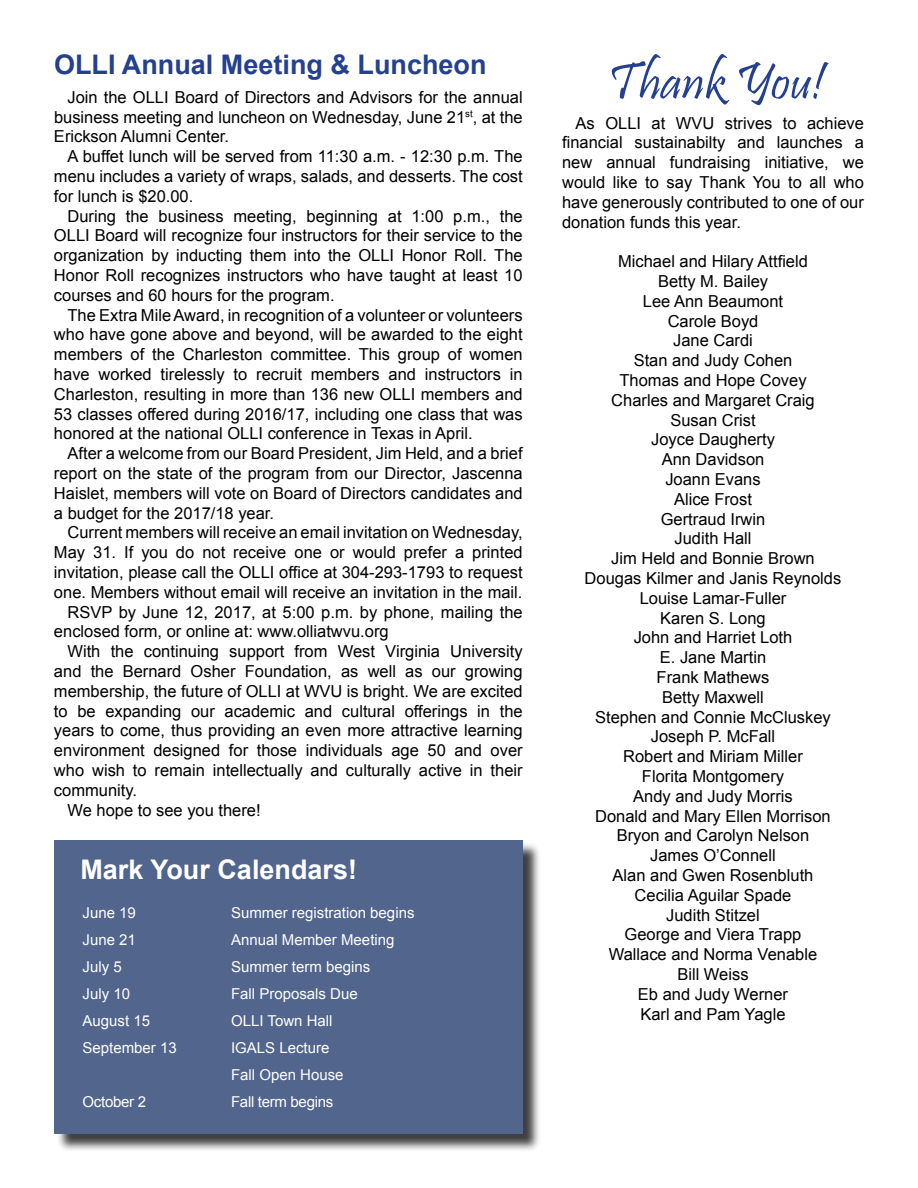
<style>
.page{position:relative;width:918px;height:1188px;background:#fff}
.page>*{position:absolute;margin:0;border:0;box-sizing:border-box;transform-origin:0 0}
.t1{font:54px "Pristina";color:#25408f}
.t2{font:700 27px "Arial";color:#25408f}
.t3{font:700 27px "Arial";color:#fff}
.t4{font:16.5px/19.8px "Arial";color:#000;text-align:justify}
.t5{font:15px/27px "Arial";color:#fff}
.t6{font:15px "Arial";letter-spacing:-.02em;color:#fff}
</style>
<div class="page">
<div style="left:56px;top:843px;width:486px;height:310px;background:#000;opacity:.75"></div>
<div style="left:54px;top:840px;width:469px;height:294px;background:#51658d"></div>
<h2 class="t2" style="left:54px;top:46px;width:434px">OLLI Annual Meeting &amp; Luncheon</h2>
<p class="t4" style="left:54px;top:87px;width:470px;text-indent:14px">Join the OLLI Board of Directors and Advisors for the annual business meeting and luncheon on Wednesday, June 21<sup>st</sup>, at the Erickson Alumni Center.</p>
<p class="t4" style="left:54px;top:147px;width:470px;text-indent:13px">A buffet lunch will be served from 11:30 a.m. - 12:30 p.m. The menu includes a variety of wraps, salads, and desserts. The cost for lunch is $20.00.</p>
<p class="t4" style="left:54px;top:206px;width:470px;text-indent:13px">During the business meeting, beginning at 1:00 p.m., the OLLI Board will recognize four instructors for their service to the organization by inducting them into the OLLI Honor Roll. The Honor Roll recognizes instructors who have taught at least 10 courses and 60 hours for the program.</p>
<p class="t4" style="left:54px;top:305px;width:470px;text-indent:13px">The Extra Mile Award, in recognition of a volunteer or volunteers who have gone above and beyond, will be awarded to the eight members of the Charleston committee. This group of women have worked tirelessly to recruit members and instructors in Charleston, resulting in more than 136 new OLLI members and 53 classes offered during 2016/17, including one class that was honored at the national OLLI conference in Texas in April.</p>
<p class="t4" style="left:54px;top:444px;width:470px;text-indent:13px">After a welcome from our Board President, Jim Held, and a brief report on the state of the program from our Director, Jascenna Haislet, members will vote on Board of Directors candidates and a budget for the 2017/18 year.</p>
<p class="t4" style="left:67px;top:523px;width:457px">Current members will receive an email invitation on Wednesday,</p>
<p class="t4" style="left:54px;top:543px;width:470px">May 31. If you do not receive one or would prefer a printed</p>
<p class="t4" style="left:54px;top:562px;width:470px">invitation, please call the OLLI office at 304-293-1793 to request</p>
<p class="t4" style="left:54px;top:582px;width:470px">one. Members without email will receive an invitation in the mail.</p>
<p class="t4" style="left:67px;top:602px;width:457px">RSVP by June 12, 2017, at 5:00 p.m. by phone, mailing the</p>
<p class="t4" style="left:54px;top:622px;width:336px">enclosed form, or online at: www.olliatwvu.org</p>
<p class="t4" style="left:67px;top:642px;width:457px">With the continuing support from West Virginia University</p>
<p class="t4" style="left:54px;top:661px;width:470px">and the Bernard Osher Foundation, as well as our growing</p>
<p class="t4" style="left:54px;top:681px;width:470px">membership, the future of OLLI at WVU is bright. We are excited</p>
<p class="t4" style="left:54px;top:701px;width:470px">to be expanding our academic and cultural offerings in the</p>
<p class="t4" style="left:54px;top:721px;width:470px">years to come, thus providing an even more attractive learning</p>
<p class="t4" style="left:54px;top:741px;width:470px">environment designed for those individuals age 50 and over</p>
<p class="t4" style="left:54px;top:760px;width:470px">who wish to remain intellectually and culturally active in their</p>
<p class="t4" style="left:54px;top:780px;width:85px">community.</p>
<p class="t4" style="left:67px;top:800px;width:195px">We hope to see you there!</p>
<h2 class="t3" style="left:80px;top:851px;width:278px">Mark Your Calendars!</h2>
<p class="t5" style="left:83px;top:900px;width:55px">June 19</p>
<p class="t5" style="left:231px;top:900px;width:185px">Summer registration begins</p>
<p class="t5" style="left:83px;top:927px;width:55px">June 21</p>
<p class="t5" style="left:231px;top:927px;width:165px">Annual Member Meeting</p>
<p class="t5" style="left:83px;top:954px;width:41px">July 5</p>
<p class="t5" style="left:231px;top:954px;width:141px">Summer term begins</p>
<p class="t5" style="left:83px;top:981px;width:49px">July 10</p>
<p class="t5" style="left:231px;top:981px;width:128px">Fall Proposals Due</p>
<p class="t5" style="left:83px;top:1008px;width:69px">August 15</p>
<p class="t5" style="left:231px;top:1008px;width:103px">OLLI Town Hall</p>
<p class="t5" style="left:83px;top:1035px;width:96px">September 13</p>
<p class="t5" style="left:231px;top:1035px;width:114px">IGALS Lecture<br>Fall Open House</p>
<p class="t6" style="left:83px;top:1092px;width:65px">October 2</p>
<p class="t6" style="left:231px;top:1092px;width:104px">Fall term begins</p>
<h1 class="t1" style="left:607px;top:51px;width:218px">Thank You!</h1>
<p class="t4" style="left:562px;top:113px;width:303px;text-indent:13px">As OLLI at WVU strives to achieve financial sustainabilty and launches a new annual fundraising initiative, we would like to say Thank You to all who have generously contributed to one of our donation funds this year.</p>
<p class="t4" style="left:585px;top:252px;width:258px;text-align:center">Michael and Hilary Attfield<br>Betty M. Bailey<br>Lee Ann Beaumont<br>Carole Boyd<br>Jane Cardi<br>Stan and Judy Cohen<br>Thomas and Hope Covey<br>Charles and Margaret Craig<br>Susan Crist<br>Joyce Daugherty<br>Ann Davidson<br>Joann Evans<br>Alice Frost<br>Gertraud Irwin<br>Judith Hall<br>Jim Held and Bonnie Brown<br>Dougas Kilmer and Janis Reynolds<br>Louise Lamar-Fuller<br>Karen S. Long<br>John and Harriet Loth<br>E. Jane Martin<br>Frank Mathews<br>Betty Maxwell<br>Stephen and Connie McCluskey<br>Joseph P. McFall<br>Robert and Miriam Miller<br>Florita Montgomery<br>Andy and Judy Morris<br>Donald and Mary Ellen Morrison<br>Bryon and Carolyn Nelson<br>James O’Connell<br>Alan and Gwen Rosenbluth<br>Cecilia Aguilar Spade<br>Judith Stitzel<br>George and Viera Trapp<br>Wallace and Norma Venable<br>Bill Weiss<br>Eb and Judy Werner<br>Karl and Pam Yagle</p>
</div>
